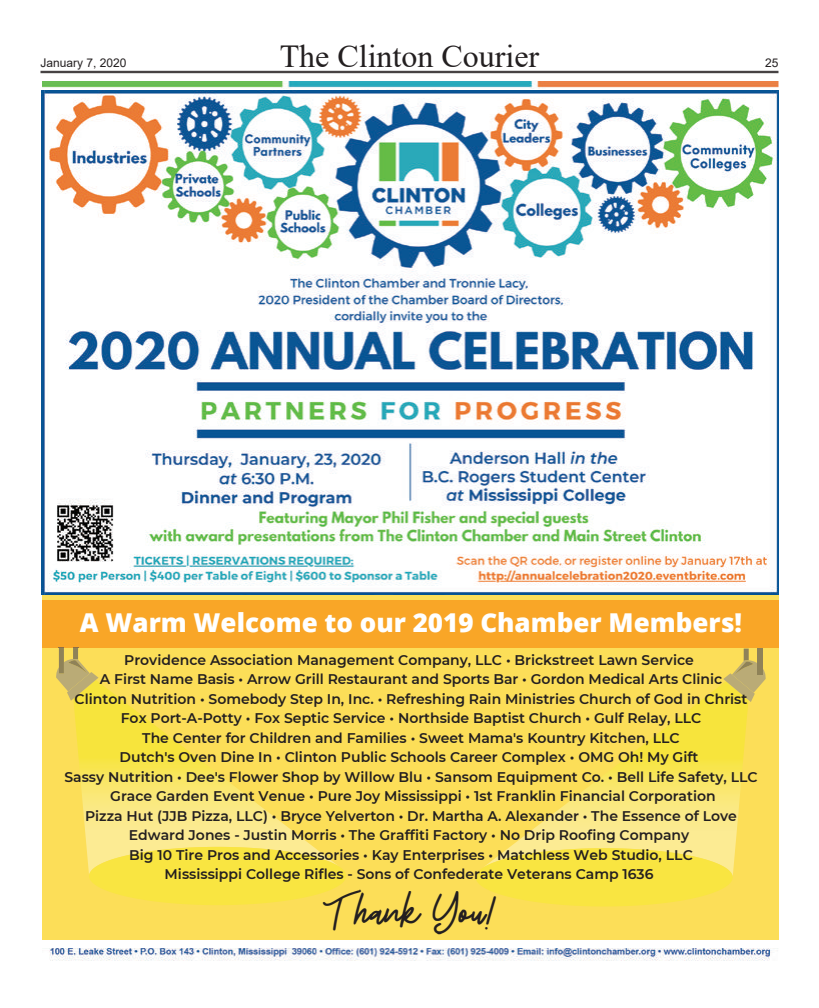
<style>
.page{position:relative;width:819px;height:1008px;background:#fff}
.page>*{position:absolute;margin:0;border:0;box-sizing:border-box;transform-origin:0 0}
.t1{font:47.7px "Beauty Salon Script";color:#231f20}
.t2{font:32px "Times New Roman";color:#231f20}
.t3{font:800 26px "Open Sans";color:#fff}
.t4{font:600 14px/19.5px "Montserrat";color:#231f20;text-align:center}
.t5{font:12px "Arial";color:#231f20}
</style>
<div class="page">
<hr style="left:41px;top:71px;width:738px;height:1px;background:#231f20">
<hr style="left:41px;top:72px;width:738px;height:1px;background:#231f20">
<img style="left:42px;top:81px;width:736px;height:880px">
<div style="left:42px;top:451px;width:736px;height:489px;background:#fcde58"></div>
<div style="left:42px;top:601px;width:736px;height:47px;background:#f9a627"></div>
<img style="left:42px;top:90px;width:736px;height:504px">
<img style="left:509px;top:684px;width:239px;height:188px">
<svg style="left:723px;top:649px;width:43px;height:53px"></svg>
<svg style="left:476px;top:848px;width:257px;height:58px;background:#f9e44a"></svg>
<img style="left:73px;top:683px;width:241px;height:190px">
<svg style="left:56px;top:647px;width:43px;height:54px"></svg>
<svg style="left:89px;top:847px;width:257px;height:58px;background:#f9e44a"></svg>
<p class="t5" style="left:41px;top:55px;width:88px">January 7, 2020</p>
<h2 class="t2" style="left:280px;top:34px;width:261px">The Clinton Courier</h2>
<p class="t5" style="left:765px;top:55px;width:15px">25</p>
<h3 class="t3" style="left:80px;top:603px;width:664px">A Warm Welcome to our 2019 Chamber Members!</h3>
<p class="t4" style="left:64px;top:650px;width:695px">Providence Association Management Company, LLC • Brickstreet Lawn Service<br>A First Name Basis • Arrow Grill Restaurant and Sports Bar • Gordon Medical Arts Clinic<br>Clinton Nutrition • Somebody Step In, Inc. • Refreshing Rain Ministries Church of God in Christ Fox Port-A-Potty • Fox Septic Service • Northside Baptist Church • Gulf Relay, LLC<br>The Center for Children and Families • Sweet Mama's Kountry Kitchen, LLC<br>Dutch's Oven Dine In • Clinton Public Schools Career Complex • OMG Oh! My Gift<br>Sassy Nutrition • Dee's Flower Shop by Willow Blu • Sansom Equipment Co. • Bell Life Safety, LLC Grace Garden Event Venue • Pure Joy Mississippi • 1st Franklin Financial Corporation<br>Pizza Hut (JJB Pizza, LLC) • Bryce Yelverton • Dr. Martha A. Alexander • The Essence of Love Edward Jones - Justin Morris • The Graffiti Factory • No Drip Roofing Company<br>Big 10 Tire Pros and Accessories • Kay Enterprises • Matchless Web Studio, LLC<br>Mississippi College Rifles - Sons of Confederate Veterans Camp 1636</p>
<h1 class="t1" style="left:325px;top:878px;width:173px">Thank You!</h1>
</div>
